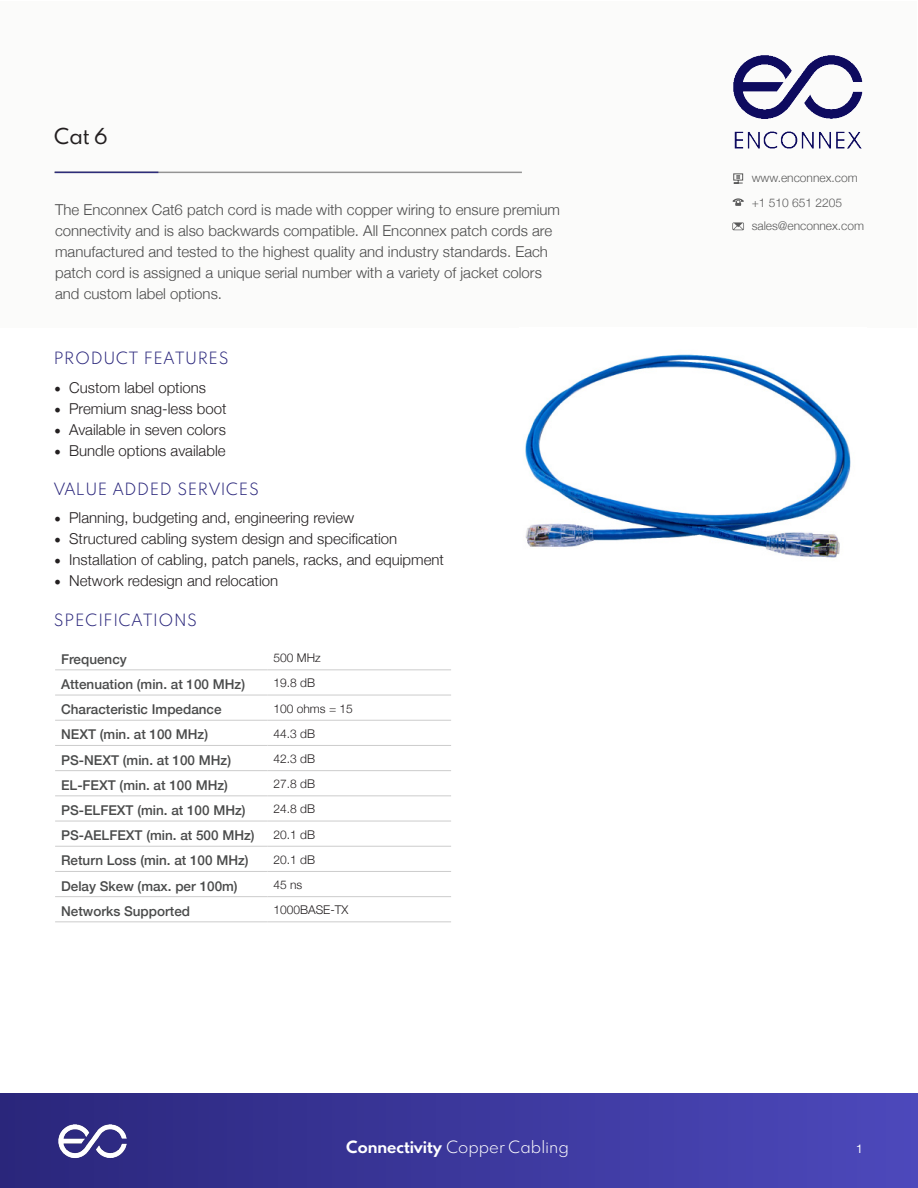
<style>
.page{position:relative;width:918px;height:1188px;background:#fff}
.page>*{position:absolute;margin:0;border:0;box-sizing:border-box;transform-origin:0 0}
.t1{font:19.5px "Spartan MB";color:#231f20}
.t2{font:300 15px/21px "Helvetica Neue";color:#4b4b4b}
.t3{font:300 15px "Helvetica Neue";color:#231f20}
.t4{font:300 15px "Spartan MB";letter-spacing:.08em;color:#2a267b}
.t5{font:300 15px "Spartan MB";color:#fff}
.t6{font:500 13.5px "Helvetica Neue";color:#4a4b4b}
.t7{font:300 12px "Helvetica Neue";color:#231f20}
.t8{font:300 12px "Helvetica Neue";color:#5b5b5b}
.t9{font:12px "Helvetica Neue";color:#fff}
.s1{font-family:"Minion Pro";font-weight:400;font-size:18px}
.s2{font-weight:700}
</style>
<div class="page">
<div style="left:0;top:1093px;width:918px;height:95px;background:linear-gradient(to right,#2a267b,#4d49bb)"></div>
<div style="left:1px;top:1px;width:916px;height:327px;background:#fbfbfa"></div>
<svg style="left:733px;top:173px;width:10px;height:11px"></svg>
<svg style="left:733px;top:198px;width:11px;height:8px"></svg>
<svg style="left:732px;top:222px;width:12px;height:8px"></svg>
<img style="left:733px;top:55px;width:130px;height:94px">
<hr style="left:54px;top:172px;width:468px;height:1px;background:#949494">
<hr style="left:55px;top:172px;width:103px;height:1px;background:#2e2d7a">
<img style="left:54px;top:1110px;width:76px;height:61px">
<img style="left:525px;top:354px;width:326px;height:204px">
<hr style="left:55px;top:670px;width:213px;height:1px;background:#ccc">
<hr style="left:268px;top:670px;width:183px;height:1px;background:#ccc">
<hr style="left:55px;top:695px;width:213px;height:1px;background:#ccc">
<hr style="left:268px;top:695px;width:183px;height:1px;background:#ccc">
<hr style="left:55px;top:720px;width:213px;height:1px;background:#ccc">
<hr style="left:268px;top:720px;width:183px;height:1px;background:#ccc">
<hr style="left:55px;top:745px;width:213px;height:1px;background:#ccc">
<hr style="left:268px;top:745px;width:183px;height:1px;background:#ccc">
<hr style="left:55px;top:770px;width:213px;height:1px;background:#ccc">
<hr style="left:268px;top:770px;width:183px;height:1px;background:#ccc">
<hr style="left:55px;top:796px;width:213px;height:1px;background:#ccc">
<hr style="left:268px;top:796px;width:183px;height:1px;background:#ccc">
<hr style="left:55px;top:821px;width:213px;height:1px;background:#ccc">
<hr style="left:268px;top:821px;width:183px;height:1px;background:#ccc">
<hr style="left:55px;top:846px;width:213px;height:1px;background:#ccc">
<hr style="left:268px;top:846px;width:183px;height:1px;background:#ccc">
<hr style="left:55px;top:871px;width:213px;height:1px;background:#ccc">
<hr style="left:268px;top:871px;width:183px;height:1px;background:#ccc">
<hr style="left:55px;top:896px;width:213px;height:1px;background:#ccc">
<hr style="left:268px;top:896px;width:183px;height:1px;background:#ccc">
<hr style="left:55px;top:922px;width:213px;height:1px;background:#ccc">
<hr style="left:268px;top:922px;width:183px;height:1px;background:#ccc">
<p class="t1" style="left:54px;top:121px;width:56px">Cat 6</p>
<p class="t2" style="left:55px;top:198px;width:506px">The Enconnex Cat6 patch cord is made with copper wiring to ensure premium connectivity and is also backwards compatible. All Enconnex patch cords are</p>
<p class="t2" style="left:55px;top:240px;width:494px">manufactured and tested to the highest quality and industry standards. Each</p>
<p class="t2" style="left:55px;top:261px;width:488px">patch cord is assigned a unique serial number with a variety of jacket colors</p>
<p class="t2" style="left:55px;top:282px;width:168px">and custom label options.</p>
<p class="t4" style="left:54px;top:347px;width:176px">PRODUCT FEATURES</p>
<p class="t3" style="left:54px;top:375px;width:154px"><span class="s1">•</span> Custom label options</p>
<p class="t3" style="left:54px;top:396px;width:174px"><span class="s1">•</span> Premium snag-less boot</p>
<p class="t3" style="left:54px;top:417px;width:173px"><span class="s1">•</span> Available in seven colors</p>
<p class="t3" style="left:54px;top:438px;width:173px"><span class="s1">•</span> Bundle options available</p>
<p class="t4" style="left:54px;top:477px;width:206px">VALUE ADDED SERVICES</p>
<p class="t3" style="left:54px;top:506px;width:302px"><span class="s1">•</span> Planning, budgeting and, engineering review</p>
<p class="t3" style="left:54px;top:527px;width:345px"><span class="s1">•</span> Structured cabling system design and specification</p>
<p class="t3" style="left:54px;top:548px;width:391px"><span class="s1">•</span> Installation of cabling, patch panels, racks, and equipment</p>
<p class="t3" style="left:54px;top:569px;width:226px"><span class="s1">•</span> Network redesign and relocation</p>
<p class="t4" style="left:54px;top:609px;width:144px">SPECIFICATIONS</p>
<p class="t6" style="left:61px;top:648px;width:67px">Frequency</p>
<p class="t7" style="left:274px;top:648px;width:49px">500 MHz</p>
<p class="t6" style="left:61px;top:673px;width:186px">Attenuation (min. at 100 MHz)</p>
<p class="t7" style="left:274px;top:673px;width:43px">19.8 dB</p>
<p class="t6" style="left:61px;top:699px;width:162px">Characteristic Impedance</p>
<p class="t7" style="left:274px;top:699px;width:81px">100 ohms = 15</p>
<p class="t6" style="left:61px;top:724px;width:149px">NEXT (min. at 100 MHz)</p>
<p class="t7" style="left:274px;top:724px;width:43px">44.3 dB</p>
<p class="t6" style="left:61px;top:749px;width:172px">PS-NEXT (min. at 100 MHz)</p>
<p class="t7" style="left:274px;top:749px;width:43px">42.3 dB</p>
<p class="t6" style="left:61px;top:774px;width:168px">EL-FEXT (min. at 100 MHz)</p>
<p class="t7" style="left:274px;top:774px;width:43px">27.8 dB</p>
<p class="t6" style="left:61px;top:799px;width:186px">PS-ELFEXT (min. at 100 MHz)</p>
<p class="t7" style="left:274px;top:799px;width:43px">24.8 dB</p>
<p class="t6" style="left:61px;top:825px;width:195px">PS-AELFEXT (min. at 500 MHz)</p>
<p class="t7" style="left:274px;top:825px;width:43px">20.1 dB</p>
<p class="t6" style="left:61px;top:850px;width:189px">Return Loss (min. at 100 MHz)</p>
<p class="t7" style="left:274px;top:850px;width:43px">20.1 dB</p>
<p class="t6" style="left:61px;top:875px;width:178px">Delay Skew (max. per 100m)</p>
<p class="t7" style="left:274px;top:875px;width:30px">45 ns</p>
<p class="t6" style="left:61px;top:900px;width:131px">Networks Supported</p>
<p class="t7" style="left:274px;top:900px;width:76px">1000BASE-TX</p>
<p class="t5" style="left:346px;top:1136px;width:224px"><span class="s2">Connectivity</span> Copper Cabling</p>
<p class="t8" style="left:752px;top:168px;width:108px">www.enconnex.com</p>
<p class="t8" style="left:752px;top:193px;width:92px">+1 510 651 2205</p>
<p class="t8" style="left:752px;top:216px;width:114px">sales@enconnex.com</p>
<p class="t9" style="left:856px;top:1140px;width:8px">1</p>
</div>
